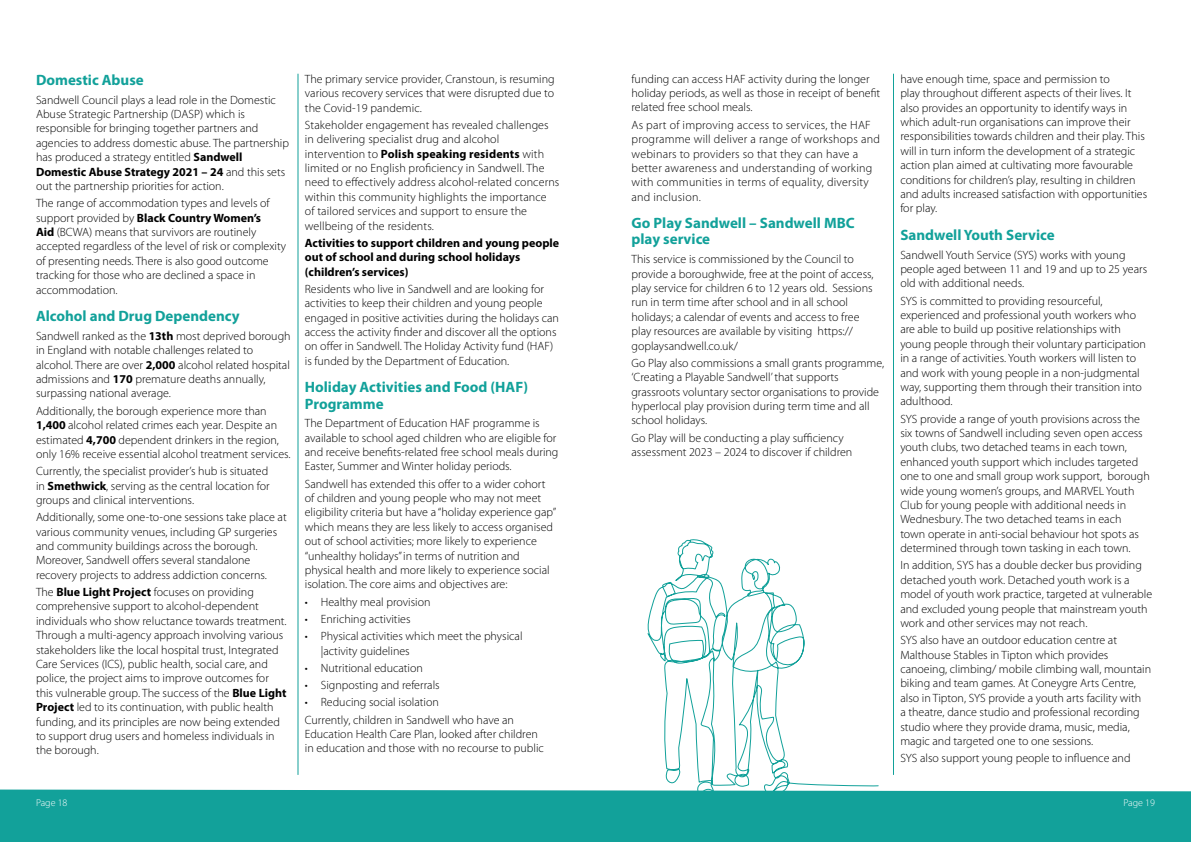
<style>
.page{position:relative;width:1191px;height:842px;background:#fff}
.page>*{position:absolute;margin:0;border:0;box-sizing:border-box;transform-origin:0 0}
.t1{font:700 15px/16.2px "Myriad Pro";color:#12a19a}
.t2{font:300 12px/14.4px "Myriad Pro";color:#000}
.t3{font:300 12px/14.4px "Myriad Pro";letter-spacing:.02em;color:#000}
.t4{font:700 12px/14.4px "Myriad Pro";color:#000}
.t5{font:300 10px "Myriad Pro";color:#fff}
.s1{font-weight:700}
</style>
<div class="page">
<div style="left:0;top:789px;width:1191px;height:53px;background:#12a19a"></div>
<hr style="left:893px;top:74px;width:1px;height:701px;background:#12a19a">
<hr style="left:298px;top:74px;width:1px;height:701px;background:#12a19a">
<svg style="left:646px;top:539px;width:233px;height:303px"></svg>
<p class="t1" style="left:36px;top:71px;width:109px">Domestic Abuse</p>
<p class="t2" style="left:36px;top:92px;width:254px">Sandwell Council plays a lead role in the Domestic Abuse Strategic Partnership (DASP) which is responsible for bringing together partners and agencies to address domestic abuse. The partnership has produced a strategy entitled <span class="s1">Sandwell Domestic Abuse Strategy 2021 – 24</span> and this sets out the partnership priorities for action.</p>
<p class="t2" style="left:36px;top:196px;width:252px">The range of accommodation types and levels of support provided by <span class="s1">Black Country Women’s<br>Aid</span> (BCWA) means that survivors are routinely accepted regardless of the level of risk or complexity of presenting needs. There is also good outcome tracking for those who are declined a space in accommodation.</p>
<p class="t1" style="left:36px;top:308px;width:205px">Alcohol and Drug Dependency</p>
<p class="t2" style="left:36px;top:329px;width:256px">Sandwell ranked as the <span class="s1">13th</span> most deprived borough in England with notable challenges related to alcohol. There are over <span class="s1">2,000</span> alcohol related hospital admissions and <span class="s1">170</span> premature deaths annually, surpassing national average.</p>
<p class="t2" style="left:36px;top:403px;width:256px">Additionally, the borough experience more than <span class="s1">1,400</span> alcohol related crimes each year. Despite an estimated <span class="s1">4,700</span> dependent drinkers in the region, only 16% receive essential alcohol treatment services.</p>
<p class="t2" style="left:36px;top:464px;width:235px;text-align:justify">Currently, the specialist provider’s hub is situated in <span class="s1">Smethwick</span>, serving as the central location for groups and clinical interventions.</p>
<p class="t2" style="left:36px;top:510px;width:252px">Additionally, some one-to-one sessions take place at various community venues, including GP surgeries and community buildings across the borough.<br>Moreover, Sandwell offers several standalone recovery projects to address addiction concerns.</p>
<p class="t2" style="left:36px;top:585px;width:252px">The <span class="s1">Blue Light Project</span> focuses on providing comprehensive support to alcohol-dependent individuals who show reluctance towards treatment.<br>Through a multi-agency approach involving various stakeholders like the local hospital trust, Integrated Care Services (ICS), public health, social care, and police, the project aims to improve outcomes for this vulnerable group. The success of the <span class="s1">Blue Light Project</span> led to its continuation, with public health funding, and its principles are now being extended to support drug users and homeless individuals in the borough.</p>
<p class="t2" style="left:305px;top:71px;width:251px;text-align:justify">The primary service provider, Cranstoun, is resuming various recovery services that were disrupted due to the Covid-19 pandemic.</p>
<p class="t2" style="left:305px;top:117px;width:256px">Stakeholder engagement has revealed challenges in delivering specialist drug and alcohol intervention to <span class="s1">Polish speaking residents</span> with limited or no English proficiency in Sandwell. The need to effectively address alcohol-related concerns within this community highlights the importance<br>of tailored services and support to ensure the wellbeing of the residents.</p>
<p class="t4" style="left:305px;top:235px;width:256px">Activities to support children and young people out of school and during school holidays (children’s services)</p>
<p class="t2" style="left:305px;top:281px;width:256px">Residents who live in Sandwell and are looking for activities to keep their children and young people engaged in positive activities during the holidays can access the activity finder and discover all the options on offer in Sandwell. The Holiday Activity fund (HAF) is funded by the Department of Education.</p>
<p class="t1" style="left:305px;top:379px;width:225px">Holiday Activities and Food (HAF)<br>Programme</p>
<p class="t2" style="left:305px;top:416px;width:255px">The Department of Education HAF programme is available to school aged children who are eligible for and receive benefits-related free school meals during Easter, Summer and Winter holiday periods.</p>
<p class="t2" style="left:305px;top:476px;width:253px">Sandwell has extended this offer to a wider cohort of children and young people who may not meet eligibility criteria but have a “holiday experience gap” which means they are less likely to access organised out of school activities; more likely to experience “unhealthy holidays” in terms of nutrition and physical health and more likely to experience social isolation. The core aims and objectives are:</p>
<p class="t2" style="left:305px;top:594px;width:127px">• Healthy meal provision</p>
<p class="t2" style="left:305px;top:612px;width:107px">• Enriching activities</p>
<p class="t2" style="left:321px;top:629px;width:203px;text-indent:-16px">• Physical activities which meet the physical |activity guidelines</p>
<p class="t2" style="left:305px;top:660px;width:120px">• Nutritional education</p>
<p class="t2" style="left:305px;top:678px;width:136px">• Signposting and referrals</p>
<p class="t2" style="left:305px;top:693px;width:211px;line-height:17.2px">• Reducing social isolation<br>Currently, children in Sandwell who have an</p>
<p class="t2" style="left:305px;top:727px;width:241px">Education Health Care Plan, looked after children in education and those with no recourse to public</p>
<p class="t2" style="left:631px;top:71px;width:250px">funding can access HAF activity during the longer holiday periods, as well as those in receipt of benefit related free school meals.</p>
<p class="t3" style="left:631px;top:117px;width:250px">As part of improving access to services, the HAF programme will deliver a range of workshops and webinars to providers so that they can have a better awareness and understanding of working with communities in terms of equality, diversity and inclusion.</p>
<p class="t1" style="left:631px;top:215px;width:225px">Go Play Sandwell – Sandwell MBC play service</p>
<p class="t2" style="left:631px;top:252px;width:243px">This service is commissioned by the Council to provide a boroughwide, free at the point of access, play service for children 6 to 12 years old. Sessions run in term time after school and in all school holidays; a calendar of events and access to free play resources are available by visiting https:// goplaysandwell.co.uk/</p>
<p class="t2" style="left:631px;top:355px;width:254px">Go Play also commissions a small grants programme, ‘Creating a Playable Sandwell’ that supports grassroots voluntary sector organisations to provide hyperlocal play provision during term time and all school holidays.</p>
<p class="t2" style="left:631px;top:430px;width:222px">Go Play will be conducting a play sufficiency assessment 2023 – 2024 to discover if children</p>
<p class="t2" style="left:900px;top:71px;width:248px">have enough time, space and permission to<br>play throughout different aspects of their lives. It also provides an opportunity to identify ways in which adult-run organisations can improve their responsibilities towards children and their play. This will in turn inform the development of a strategic action plan aimed at cultivating more favourable conditions for children’s play, resulting in children and adults increased satisfaction with opportunities for play.</p>
<p class="t1" style="left:900px;top:226px;width:156px">Sandwell Youth Service</p>
<p class="t2" style="left:900px;top:247px;width:248px">Sandwell Youth Service (SYS) works with young people aged between 11 and 19 and up to 25 years old with additional needs.</p>
<p class="t2" style="left:900px;top:293px;width:247px">SYS is committed to providing resourceful, experienced and professional youth workers who are able to build up positive relationships with young people through their voluntary participation in a range of activities. Youth workers will listen to and work with young people in a non-judgmental way, supporting them through their transition into adulthood.</p>
<p class="t2" style="left:900px;top:411px;width:251px">SYS provide a range of youth provisions across the six towns of Sandwell including seven open access youth clubs, two detached teams in each town, enhanced youth support which includes targeted one to one and small group work support, borough wide young women’s groups, and MARVEL Youth Club for young people with additional needs in Wednesbury. The two detached teams in each<br>town operate in anti-social behaviour hot spots as determined through town tasking in each town.</p>
<p class="t2" style="left:900px;top:558px;width:253px">In addition, SYS has a double decker bus providing detached youth work. Detached youth work is a model of youth work practice, targeted at vulnerable and excluded young people that mainstream youth work and other services may not reach.</p>
<p class="t2" style="left:900px;top:633px;width:252px">SYS also have an outdoor education centre at Malthouse Stables in Tipton which provides canoeing, climbing/ mobile climbing wall, mountain biking and team games. At Coneygre Arts Centre, also in Tipton, SYS provide a youth arts facility with<br>a theatre, dance studio and professional recording studio where they provide drama, music, media, magic and targeted one to one sessions.</p>
<p class="t2" style="left:900px;top:751px;width:232px">SYS also support young people to influence and</p>
<p class="t5" style="left:36px;top:797px;width:33px">Page 18</p>
<p class="t5" style="left:1123px;top:797px;width:33px">Page 19</p>
</div>
